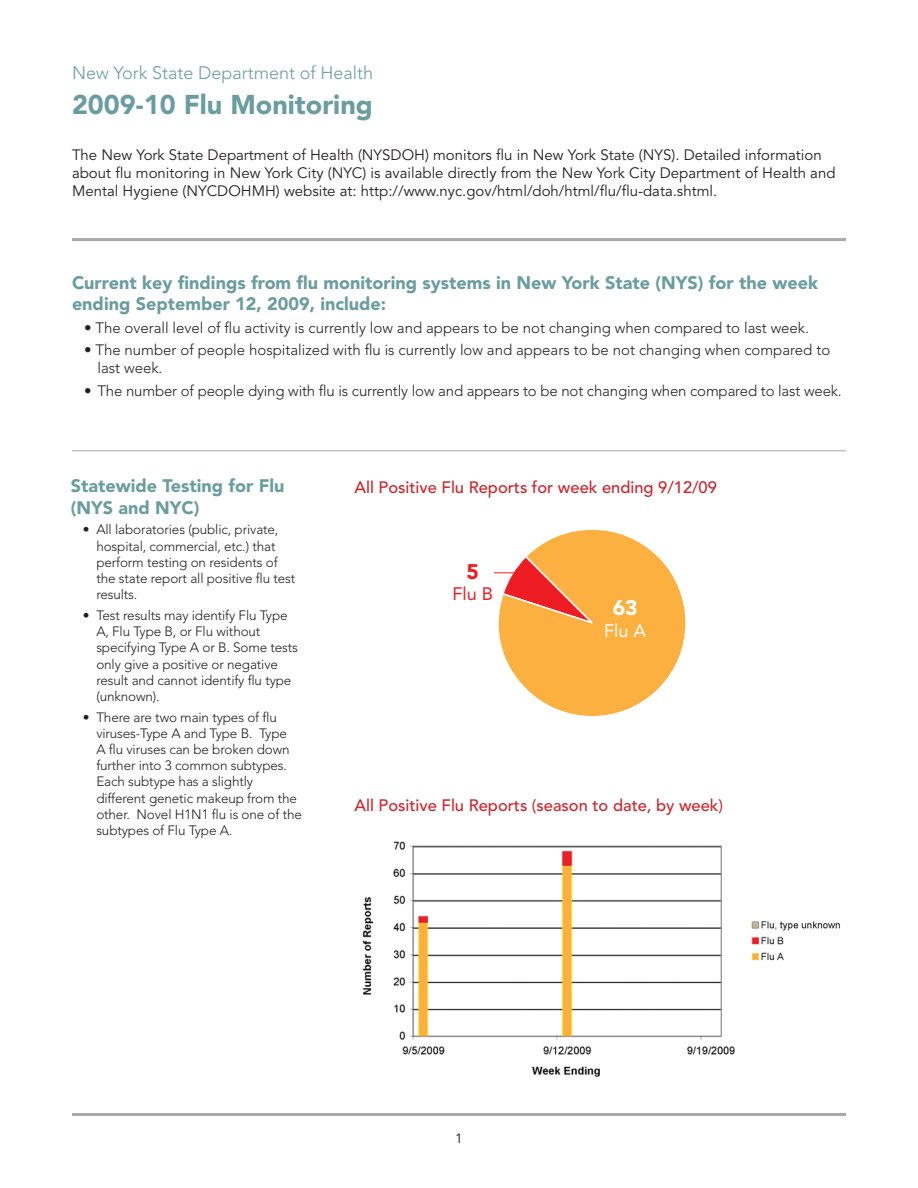
<style>
.page{position:relative;width:918px;height:1188px;background:#fff}
.page>*{position:absolute;margin:0;border:0;box-sizing:border-box;transform-origin:0 0}
.t1{font:900 27px "Avenir";color:#6a9d9f}
.t2{font:900 21px "Avenir";color:#fff}
.t3{font:900 21px "Avenir";color:#ee1d23}
.t4{font:900 18px/21.6px "Avenir";color:#6a9d9f}
.t5{font:300 18px "Avenir";color:#6a9d9f}
.t6{font:18px "Avenir";color:#ee1d23}
.t7{font:18px "Avenir";color:#fff}
.t8{font:500 16.5px "Avenir";color:#d1232a}
.t9{font:300 15px/18px "Avenir";color:#231f20}
.t10{font:15px/18px "Avenir";color:#231f20}
.t11{font:300 13.5px/16.2px "Avenir";letter-spacing:-.01em;color:#231f20}
.t12{font:13.5px "Avenir";color:#231f20}
</style>
<div class="page">
<hr style="left:72px;top:238px;width:774px;height:3px;background:#a8a9ad">
<hr style="left:72px;top:1113px;width:774px;height:3px;background:#a8a9ad">
<hr style="left:72px;top:450px;width:774px;height:1px;background:#a8a9ad">
<img style="left:362px;top:841px;width:478px;height:236px">
<svg style="left:493px;top:529px;width:193px;height:187px"></svg>
<h3 class="t5" style="left:72px;top:62px;width:303px">New York State Department of Health</h3>
<h1 class="t1" style="left:72px;top:88px;width:302px">2009-10 Flu Monitoring</h1>
<p class="t10" style="left:72px;top:146px;width:765px">The New York State Department of Health (NYSDOH) monitors flu in New York State (NYS). Detailed information about flu monitoring in New York City (NYC) is available directly from the New York City Department of Health and<br>Mental Hygiene (NYCDOHMH) website at: http://www.nyc.gov/html/doh/html/flu/flu-data.shtml.</p>
<h3 class="t4" style="left:72px;top:271px;width:748px">Current key findings from flu monitoring systems in New York State (NYS) for the week ending September 12, 2009, include:</h3>
<p class="t9" style="left:84px;top:318px;width:727px">• The overall level of flu activity is currently low and appears to be not changing when compared to last week.</p>
<p class="t9" style="left:98px;top:341px;width:734px;text-indent:-14px">• The number of people hospitalized with flu is currently low and appears to be not changing when compared to last week.</p>
<p class="t9" style="left:84px;top:381px;width:759px">• The number of people dying with flu is currently low and appears to be not changing when compared to last week.</p>
<h3 class="t4" style="left:71px;top:475px;width:215px">Statewide Testing for Flu (NYS and NYC)</h3>
<p class="t11" style="left:96px;top:522px;width:200px;text-indent:-14px">• All laboratories (public, private, hospital, commercial, etc.) that perform testing on residents of the state report all positive flu test results.</p>
<p class="t11" style="left:96px;top:607px;width:203px;text-indent:-14px">• Test results may identify Flu Type<br>A, Flu Type B, or Flu without specifying Type A or B. Some tests only give a positive or negative result and cannot identify flu type (unknown).</p>
<p class="t11" style="left:96px;top:709px;width:207px;text-indent:-14px">• There are two main types of flu viruses-Type A and Type B. Type<br>A flu viruses can be broken down further into 3 common subtypes.<br>Each subtype has a slightly different genetic makeup from the other. Novel H1N1 flu is one of the subtypes of Flu Type A.</p>
<p class="t8" style="left:354px;top:477px;width:364px">All Positive Flu Reports for week ending 9/12/09</p>
<h2 class="t3" style="left:467px;top:559px;width:14px">5</h2>
<h3 class="t6" style="left:452px;top:583px;width:42px">Flu B</h3>
<h2 class="t2" style="left:613px;top:595px;width:26px">63</h2>
<h3 class="t7" style="left:604px;top:620px;width:44px">Flu A</h3>
<p class="t8" style="left:354px;top:795px;width:370px">All Positive Flu Reports (season to date, by week)</p>
<p class="t12" style="left:455px;top:1130px;width:9px">1</p>
</div>
